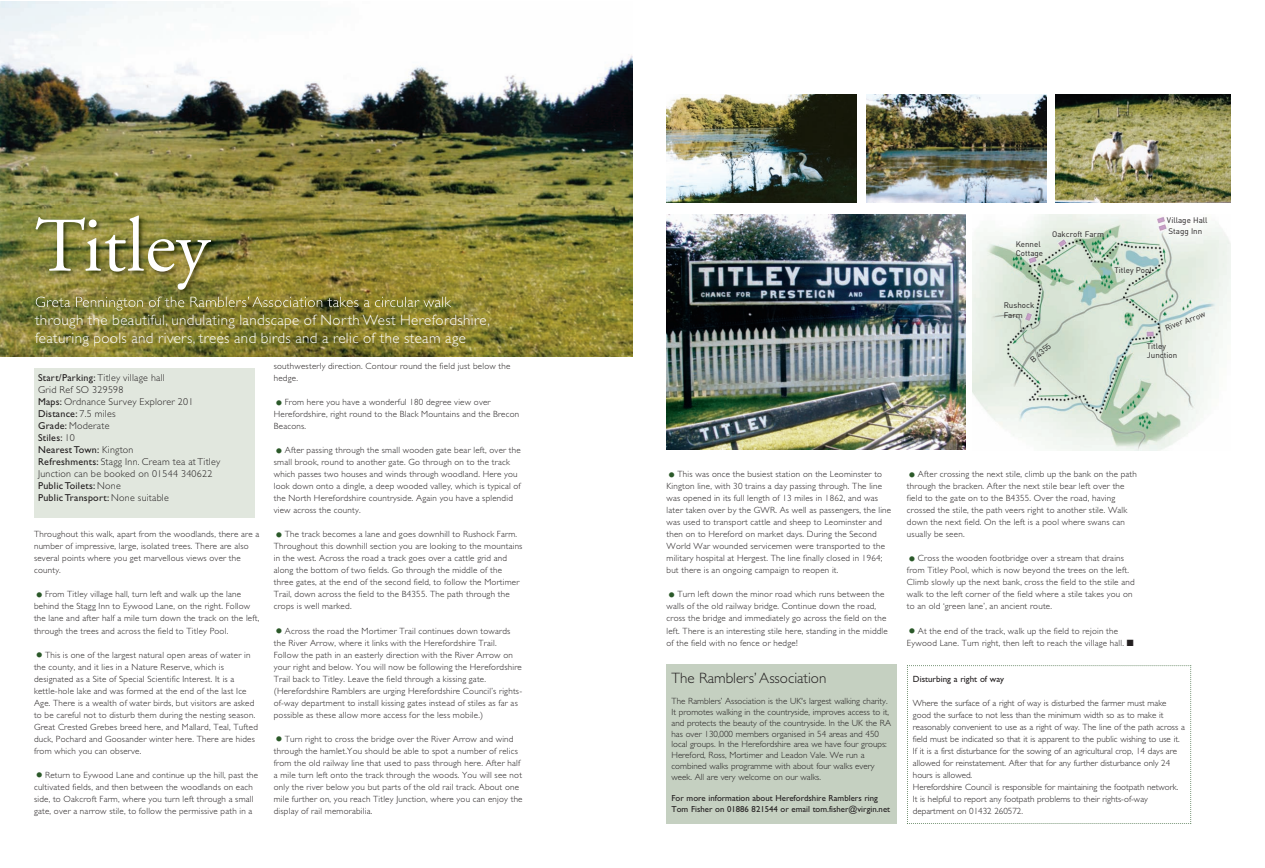
<style>
.page{position:relative;width:1265px;height:868px;background:#fff}
.page>*{position:absolute;margin:0;border:0;box-sizing:border-box;transform-origin:0 0}
.t1{font:77px "Adobe Garamond";color:#fff}
.t2{font:300 15px/18px "Gill Sans";letter-spacing:.025em;color:#fff}
.t3{font:300 15px "Gill Sans";color:#231f20}
.t4{font:300 10px/12px "Gill Sans";letter-spacing:.025em;color:#231f20}
.t5{font:300 9px/12px "Gill Sans";letter-spacing:.025em;color:#231f20}
.t6{font:300 9px/12px "Gill Sans";color:#231f20}
.t7{font:9px "Gill Sans";color:#231f20}
.t8{font:8.8px/10.7px "Gill Sans";color:#231f20}
.t9{font:8px/9.6px "DIN";color:#231f20}
.s1{font-weight:400}
.s2{font-size:21px;color:#2b5929}
</style>
<div class="page">
<div style="left:666px;top:664px;width:231px;height:159px;background:#c5d0c1"></div>
<svg style="left:907px;top:665px;width:284px;height:157px"></svg>
<img style="left:0;top:1px;width:632px;height:356px">
<img style="left:972px;top:214px;width:258px;height:236px">
<img style="left:666px;top:215px;width:299px;height:234px">
<img style="left:666px;top:94px;width:190px;height:108px">
<img style="left:866px;top:94px;width:180px;height:108px">
<img style="left:1055px;top:94px;width:175px;height:108px">
<img style="left:24px;top:205px;width:591px;height:104px">
<img style="left:36px;top:296px;width:99px;height:13px">
<div style="left:34px;top:367px;width:220px;height:150px;background:#e1e7de"></div>
<h1 class="t1" style="left:35px;top:215px;width:176px">Titley</h1>
<h2 class="t2" style="left:35px;top:312px;width:456px">through the beautiful, undulating landscape of North West Herefordshire, featuring pools and rivers, trees and birds and a relic of the steam age</h2>
<p class="t4" style="left:38px;top:373px;width:184px"><span class="s1">Start/Parking:</span> Titley village hall<br>Grid Ref SO 329598<br><span class="s1">Maps:</span> Ordnance Survey Explorer 201<br><span class="s1">Distance:</span> 7.5 miles<br><span class="s1">Grade:</span> Moderate<br><span class="s1">Stiles:</span> 10<br><span class="s1">Nearest Town:</span> Kington<br><span class="s1">Refreshments:</span> Stagg Inn. Cream tea at Titley<br>Junction can be booked on 01544 340622<br><span class="s1">Public Toilets:</span> None<br><span class="s1">Public Transport:</span> None suitable</p>
<p class="t5" style="left:34px;top:529px;width:227px">Throughout this walk, apart from the woodlands, there are a number of impressive, large, isolated trees. There are also several points where you get marvellous views over the county.</p>
<p class="t5" style="left:34px;top:589px;width:227px"><span class="s2">•</span>From Titley village hall, turn left and walk up the lane behind the Stagg Inn to Eywood Lane, on the right. Follow the lane and after half a mile turn down the track on the left, through the trees and across the field to Titley Pool.</p>
<p class="t5" style="left:34px;top:649px;width:225px"><span class="s2">•</span>This is one of the largest natural open areas of water in the county, and it lies in a Nature Reserve, which is designated as a Site of Special Scientific Interest. It is a kettle-hole lake and was formed at the end of the last Ice Age. There is a wealth of water birds, but visitors are asked to be careful not to disturb them during the nesting season.<br>Great Crested Grebes breed here, and Mallard, Teal, Tufted duck, Pochard and Goosander winter here. There are hides from which you can observe.</p>
<p class="t5" style="left:34px;top:769px;width:226px"><span class="s2">•</span>Return to Eywood Lane and continue up the hill, past the cultivated fields, and then between the woodlands on each side, to Oakcroft Farm, where you turn left through a small gate, over a narrow stile, to follow the permissive path in a</p>
<p class="t5" style="left:274px;top:361px;width:238px">southwesterly direction. Contour round the field just below the hedge.</p>
<p class="t5" style="left:274px;top:397px;width:247px"><span class="s2">•</span>From here you have a wonderful 180 degree view over<br>Herefordshire, right round to the Black Mountains and the Brecon<br>Beacons.</p>
<p class="t5" style="left:274px;top:445px;width:248px"><span class="s2">•</span>After passing through the small wooden gate bear left, over the small brook, round to another gate. Go through on to the track which passes two houses and winds through woodland. Here you look down onto a dingle, a deep wooded valley, which is typical of the North Herefordshire countryside. Again you have a splendid view across the county.</p>
<p class="t5" style="left:274px;top:529px;width:250px"><span class="s2">•</span>The track becomes a lane and goes downhill to Rushock Farm.<br>Throughout this downhill section you are looking to the mountains in the west. Across the road a track goes over a cattle grid and along the bottom of two fields. Go through the middle of the three gates, at the end of the second field, to follow the Mortimer Trail, down across the field to the B4355. The path through the crops is well marked.</p>
<p class="t5" style="left:274px;top:625px;width:250px"><span class="s2">•</span>Across the road the Mortimer Trail continues down towards the River Arrow, where it links with the Herefordshire Trail.<br>Follow the path in an easterly direction with the River Arrow on your right and below. You will now be following the Herefordshire Trail back to Titley. Leave the field through a kissing gate. (Herefordshire Ramblers are urging Herefordshire Council’s rights&shy;of-way department to install kissing gates instead of stiles as far as possible as these allow more access for the less mobile.)</p>
<p class="t5" style="left:274px;top:733px;width:250px"><span class="s2">•</span>Turn right to cross the bridge over the River Arrow and wind through the hamlet.You should be able to spot a number of relics from the old railway line that used to pass through here. After half a mile turn left onto the track through the woods. You will see not only the river below you but parts of the old rail track. About one mile further on, you reach Titley Junction, where you can enjoy the display of rail memorabilia.</p>
<p class="t9" style="left:1015px;top:239px;width:29px">Kennel<br>Cottage</p>
<p class="t9" style="left:1052px;top:229px;width:53px">Oakcroft Farm</p>
<p class="t9" style="left:1003px;top:300px;width:32px">Rushock<br>Farm</p>
<p class="t9" style="left:1028px;top:357px;width:26px;rotate:-41deg">B 4355</p>
<p class="t9" style="left:1114px;top:265px;width:39px">Titley Pool</p>
<p class="t9" style="left:1166px;top:215px;width:42px;line-height:10.4px">Village Hall<br>Stagg Inn</p>
<p class="t9" style="left:1163px;top:323px;width:44px;rotate:-20deg">River Arrow</p>
<p class="t9" style="left:1146px;top:341px;width:32px">Titley<br>Junction</p>
<p class="t5" style="left:666px;top:469px;width:226px"><span class="s2">•</span>This was once the busiest station on the Leominster to Kington line, with 30 trains a day passing through. The line was opened in its full length of 13 miles in 1862, and was later taken over by the GWR. As well as passengers, the line was used to transport cattle and sheep to Leominster and then on to Hereford on market days. During the Second World War wounded servicemen were transported to the military hospital at Hergest. The line finally closed in 1964; but there is an ongoing campaign to reopen it.</p>
<p class="t5" style="left:666px;top:589px;width:223px"><span class="s2">•</span>Turn left down the minor road which runs between the walls of the old railway bridge. Continue down the road, cross the bridge and immediately go across the field on the left. There is an interesting stile here, standing in the middle of the field with no fence or hedge!</p>
<h2 class="t3" style="left:671px;top:673px;width:156px">The Ramblers’ Association</h2>
<p class="t6" style="left:671px;top:696px;width:221px;line-height:10.8px">The Ramblers’ Association is the UK's largest walking charity.<br>It promotes walking in the countryside, improves access to it, and protects the beauty of the countryside. In the UK the RA has over 130,000 members organised in 54 areas and 450 local groups. In the Herefordshire area we have four groups:<br>Hereford, Ross, Mortimer and Leadon Vale. We run a combined walks programme with about four walks every week. All are very welcome on our walks.</p>
<p class="t8" style="left:671px;top:793px;width:220px">For more information about Herefordshire Ramblers ring<br>Tom Fisher on 01886 821544 or email tom.fisher@virgin.net</p>
<p class="t5" style="left:906px;top:469px;width:231px"><span class="s2">•</span>After crossing the next stile, climb up the bank on the path through the bracken. After the next stile bear left over the field to the gate on to the B4355. Over the road, having crossed the stile, the path veers right to another stile. Walk down the next field. On the left is a pool where swans can usually be seen.</p>
<p class="t5" style="left:906px;top:553px;width:229px"><span class="s2">•</span>Cross the wooden footbridge over a stream that drains from Titley Pool, which is now beyond the trees on the left.<br>Climb slowly up the next bank, cross the field to the stile and walk to the left corner of the field where a stile takes you on to an old ‘green lane’, an ancient route.</p>
<p class="t5" style="left:906px;top:625px;width:228px"><span class="s2">•</span>At the end of the track, walk up the field to rejoin the<br>Eywood Lane. Turn right, then left to reach the village hall. ■</p>
<p class="t7" style="left:912px;top:675px;width:93px">Disturbing a right of way</p>
<p class="t6" style="left:912px;top:697px;width:273px">Where the surface of a right of way is disturbed the farmer must make good the surface to not less than the minimum width so as to make it reasonably convenient to use as a right of way. The line of the path across a field must be indicated so that it is apparent to the public wishing to use it.<br>If it is a first disturbance for the sowing of an agricultural crop, 14 days are allowed for reinstatement. After that for any further disturbance only 24 hours is allowed.<br>Herefordshire Council is responsible for maintaining the footpath network.<br>It is helpful to report any footpath problems to their rights-of-way department on 01432 260572.</p>
</div>
